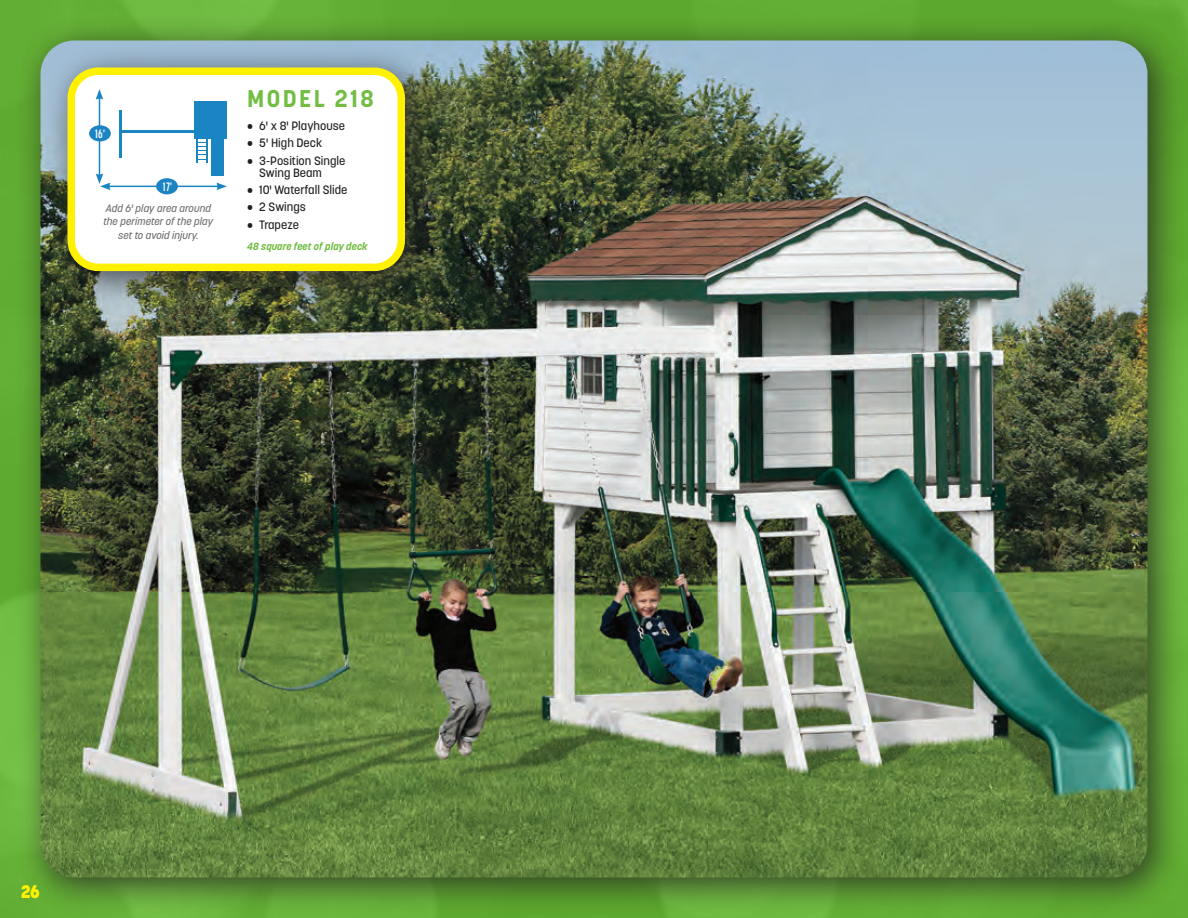
<style>
.page{position:relative;width:1188px;height:918px;background:#fff}
.page>*{position:absolute;margin:0;border:0;box-sizing:border-box;transform-origin:0 0}
.t1{font:700 24px "Korolev";letter-spacing:.1em;color:#72bd43}
.t2{font:800 18px "Korolev";color:#fff101}
.t3{font:500 12px/12px "Korolev";color:#231f20}
.t4{font:700 12px "Korolev Compressed";color:#fff}
.t5{font:italic 500 10.5px/13.5px "Korolev";color:#6c6d70;text-align:center}
.t6{font:italic 700 10.5px "Korolev";color:#72bd43}
</style>
<div class="page">
<img style="left:0;top:0;width:1188px;height:918px">
<div style="left:17px;top:17px;width:1168px;height:898px;background:#231f20;opacity:.75"></div>
<img style="left:40px;top:40px;width:1108px;height:838px">
<div style="left:44px;top:44px;width:398px;height:264px;background:#231f20;opacity:.75"></div>
<div style="left:71px;top:71px;width:330px;height:196px;background:#fff;border-radius:27px"></div>
<div style="left:68px;top:68px;width:337px;height:203px;border:8px solid #fff101;border-radius:27px"></div>
<hr style="left:99px;top:97px;width:1px;height:79px;background:#1b85c4">
<svg style="left:96px;top:89px;width:7px;height:11px"></svg>
<hr style="left:108px;top:186px;width:111px;height:1px;background:#1b85c4">
<svg style="left:216px;top:183px;width:11px;height:7px"></svg>
<svg style="left:96px;top:173px;width:15px;height:17px"></svg>
<div style="left:156px;top:178px;width:22px;height:16px;background:#1b85c4;border-radius:50%"></div>
<div style="left:89px;top:125px;width:22px;height:16px;background:#1b85c4;border-radius:50%"></div>
<hr style="left:119px;top:110px;width:3px;height:47px;background:#1b85c4">
<hr style="left:120px;top:130px;width:89px;height:3px;background:#1b85c4">
<hr style="left:206px;top:132px;width:1px;height:31px;background:#1b85c4">
<hr style="left:196px;top:132px;width:2px;height:31px;background:#1b85c4">
<svg style="left:198px;top:142px;width:8px;height:18px"></svg>
<div style="left:211px;top:128px;width:13px;height:48px;background:#1b85c4"></div>
<div style="left:194px;top:101px;width:33px;height:37px;background:#1b85c4"></div>
<p class="t4" style="left:95px;top:127px;width:11px">16'</p>
<p class="t4" style="left:163px;top:180px;width:11px">17'</p>
<p class="t5" style="left:103px;top:201px;width:111px">Add 6' play area around the perimeter of the play set to avoid injury.</p>
<h1 class="t1" style="left:247px;top:84px;width:128px">MODEL 218</h1>
<p class="t3" style="left:247px;top:120px;width:99px">• 6' x 8' Playhouse</p>
<p class="t3" style="left:247px;top:137px;width:76px">• 5' High Deck</p>
<p class="t3" style="left:259px;top:154px;width:88px;text-indent:-12px">• 3-Position Single<br>Swing Beam</p>
<p class="t3" style="left:247px;top:184px;width:102px">• 10' Waterfall Slide</p>
<p class="t3" style="left:247px;top:201px;width:60px">• 2 Swings</p>
<p class="t3" style="left:247px;top:219px;width:53px">• Trapeze</p>
<p class="t6" style="left:247px;top:240px;width:122px">48 square feet of play deck</p>
<h2 class="t2" style="left:21px;top:880px;width:20px">26</h2>
</div>
